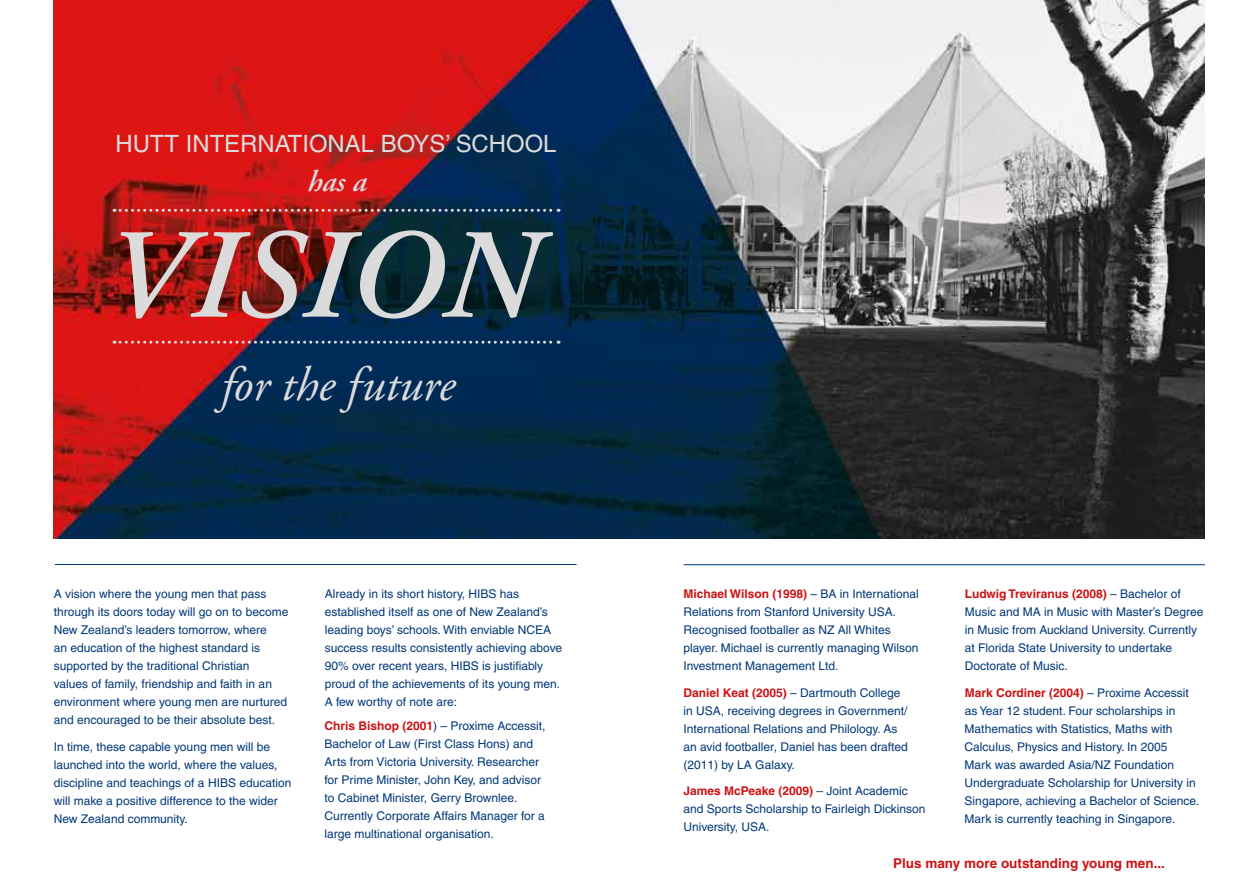
<style>
.page{position:relative;width:1259px;height:893px;background:#fff}
.page>*{position:absolute;margin:0;border:0;box-sizing:border-box;transform-origin:0 0}
.t1{font:italic 600 127.5px "Adobe Garamond";color:#dbdbdb}
.t2{font:italic 48.15px "Adobe Garamond";color:#dbdbdb}
.t3{font:italic 600 30px "Adobe Garamond";color:#dbdbdb}
.t4{font:23.85px "Helvetica";color:#dbdbdb}
.t5{font:700 13.5px "Helvetica";color:#cd1214}
.t6{font:12px/18px "Helvetica";color:#003878}
.s1{font-weight:700;color:#cd1214}
</style>
<div class="page">
<img style="left:54px;top:0;width:1151px;height:539px">
<hr style="left:55px;top:564px;width:521px;height:1px;background:#003878">
<hr style="left:683px;top:564px;width:522px;height:1px;background:#003878">
<svg style="left:114px;top:209px;width:445px;height:3px"></svg>
<svg style="left:114px;top:341px;width:445px;height:3px"></svg>
<h3 class="t4" style="left:115px;top:130px;width:357px">Hutt I nternational Boys’ Sch</h3>
<h3 class="t4" style="left:506px;top:130px;width:52px">ool</h3>
<h3 class="t3" style="left:306px;top:165px;width:61px">has a</h3>
<h1 class="t1" style="left:98px;top:206px;width:433px">VISION</h1>
<h2 class="t2" style="left:219px;top:359px;width:235px">for the future</h2>
<p class="t6" style="left:54px;top:585px;width:236px">A vision where the young men that pass through its doors today will go on to become New Zealand’s leaders tomorrow, where<br>an education of the highest standard is supported by the traditional Christian<br>values of family, friendship and faith in an environment where young men are nurtured and encouraged to be their absolute best.</p>
<p class="t6" style="left:54px;top:737px;width:225px">I n time, these capable young men will be launched into the world, where the values, discipline and teachings of a HIBS</p>
<p class="t6" style="left:54px;top:773px;width:239px;text-indent:185px">education will make a positive difference to the wider<br>New Zealand community.</p>
<p class="t6" style="left:325px;top:585px;width:160px">Already in its short history, HIBS</p>
<p class="t6" style="left:325px;top:585px;width:239px;text-indent:175px">has established itself as one of New Zealand’s leading boys’ schools. With enviable NCEA success results consistently achieving above<br>90% over recent years, HIBS</p>
<p class="t6" style="left:325px;top:657px;width:237px;text-indent:157px">is justifiably proud of the achievements of its young men.<br>A few worthy of note are:</p>
<p class="t6" style="left:324px;top:717px;width:223px"><span class="s1">Chris Bishop (2001</span>) – Proxime Accessit, Bachelor of Law (First Class Hons) and Arts from Victoria U niversity. Researcher for Prime Minister, John Key, and advisor to Cabinet Minister, Gerry Brownlee.<br>Currently Corporate Affairs Manager for a large multinational organisation.</p>
<p class="t6" style="left:683px;top:585px;width:237px"><span class="s1">Michael Wilson (1998)</span> – BA in I nternational<br>Relations from Stanford U niversity USA</p>
<p class="t6" style="left:893px;top:603px;width:5px">.</p>
<p class="t6" style="left:683px;top:621px;width:237px">Recognised footballer as NZ All Whites player. Michael is currently managing Wilson<br>I nvestment Management Ltd.</p>
<p class="t6" style="left:683px;top:683px;width:219px"><span class="s1">Daniel Keat (2005)</span> – Dartmouth College in USA</p>
<p class="t6" style="left:683px;top:701px;width:226px;text-indent:37px">, receiving degrees in Government/ I nternational Relations and Philology. As an avid footballer, Daniel has been drafted (2011) by LA Galaxy.</p>
<p class="t6" style="left:683px;top:782px;width:243px"><span class="s1">James McPeake (2009)</span> – Joint Academic and Sports Scholarship to Fairleigh Dickinson<br>U niversity, USA</p>
<p class="t6" style="left:766px;top:818px;width:5px">.</p>
<p class="t6" style="left:964px;top:585px;width:240px"><span class="s1">Ludwig Treviranus (2008)</span> – Bachelor of Music and MA in Music with Master’s Degree in Music from Auckland U niversity. Currently at Florida State U niversity to undertake Doctorate of Music.</p>
<p class="t6" style="left:964px;top:683px;width:236px"><span class="s1">Mark Cordiner (2004)</span> – Proxime Accessit as Year 12 student. Four scholarships in Mathematics with Statistics, Maths with Calculus, Physics and History. I n 2005<br>Mark was awarded Asia/NZ Foundation<br>U ndergraduate Scholarship for U niversity in Singapore, achieving a Bachelor of Science.<br>Mark is currently teaching in Singapore.</p>
<p class="t5" style="left:893px;top:855px;width:273px">Plus many more outstanding young men...</p>
</div>
